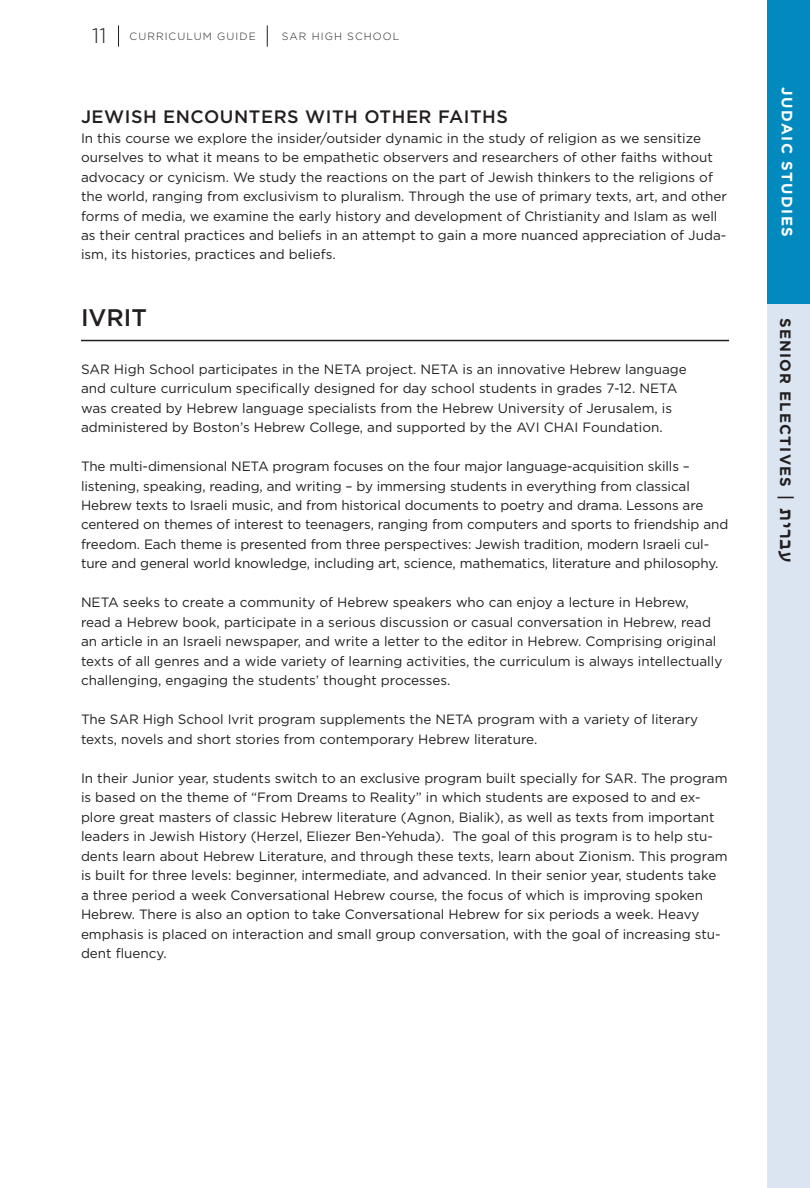
<style>
.page{position:relative;width:810px;height:1188px;background:#fff}
.page>*{position:absolute;margin:0;border:0;box-sizing:border-box;transform-origin:0 0}
.t1{font:500 24px "Gotham";color:#231f20}
.t2{font:300 21px "Gotham";color:#231f20}
.t3{font:500 18px "Gotham";letter-spacing:.03em;color:#231f20}
.t4{font:700 18px "Lucida Grande";color:#231f20}
.t5{font:700 15px "Gotham";letter-spacing:.08em;color:#231f20}
.t6{font:700 15px "Gotham";letter-spacing:.1em;color:#fff}
.t7{font:13.5px/19.5px "Gotham";color:#231f20}
.t8{font:300 10.5px "Gotham";letter-spacing:.1em;color:#231f20}
.s1{font-family:"Lucida Grande";font-size:18px}
</style>
<div class="page">
<svg style="left:118px;top:25px;width:1px;height:22px"></svg>
<svg style="left:267px;top:25px;width:1px;height:22px"></svg>
<hr style="left:81px;top:340px;width:648px;height:1px;background:#231f20">
<div style="left:768px;top:303px;width:42px;height:885px;background:#dbe5f1"></div>
<div style="left:768px;top:0;width:42px;height:303px;background:#028abf"></div>
<h2 class="t2" style="left:92px;top:25px;width:16px">11</h2>
<p class="t8" style="left:130px;top:30px;width:128px">CURRICULUM GUIDE</p>
<p class="t8" style="left:282px;top:30px;width:119px">SAR HIGH SCHOOL</p>
<h3 class="t3" style="left:81px;top:106px;width:429px">JEWISH ENCOUNTERS WITH OTHER FAITHS</h3>
<p class="t7" style="left:81px;top:128px;width:648px">In this course we explore the insider/outsider dynamic in the study of religion as we sensitize ourselves to what it means to be empathetic observers and researchers of other faiths without advocacy or cynicism. We study the reactions on the part of Jewish thinkers to the religions of the world, ranging from exclusivism to pluralism. Through the use of primary texts, art, and other forms of media, we examine the early history and development of Christianity and Islam as well as their central practices and beliefs in an attempt to gain a more nuanced appreciation of Juda&shy;ism, its histories, practices and beliefs.</p>
<h1 class="t1" style="left:81px;top:304px;width:68px">IVRIT</h1>
<p class="t7" style="left:81px;top:359px;width:607px">SAR High School participates in the NETA project. NETA is an innovative Hebrew language and culture curriculum specifically designed for day school students in grades 7-12. NETA was created by Hebrew language specialists from the Hebrew University of Jerusalem, is administered by Boston’s Hebrew College, and supported by the AVI CHAI Foundation.</p>
<p class="t7" style="left:81px;top:456px;width:649px">The multi-dimensional NETA program focuses on the four major language-acquisition skills – listening, speaking, reading, and writing – by immersing students in everything from classical Hebrew texts to Israeli music, and from historical documents to poetry and drama. Lessons are centered on themes of interest to teenagers, ranging from computers and sports to friendship and freedom. Each theme is presented from three perspectives: Jewish tradition, modern Israeli cul&shy;ture and general world knowledge, including art, science, mathematics, literature and philosophy.</p>
<p class="t7" style="left:81px;top:593px;width:643px">NETA seeks to create a community of Hebrew speakers who can enjoy a lecture in Hebrew,<br>read a Hebrew book, participate in a serious discussion or casual conversation in Hebrew, read an article in an Israeli newspaper, and write a letter to the editor in Hebrew. Comprising original texts of all genres and a wide variety of learning activities, the curriculum is always intellectually challenging, engaging the students’ thought processes.</p>
<p class="t7" style="left:81px;top:710px;width:619px">The SAR High School Ivrit program supplements the NETA program with a variety of literary texts, novels and short stories from contemporary Hebrew literature.</p>
<p class="t7" style="left:81px;top:768px;width:648px">In their Junior year, students switch to an exclusive program built specially for SAR. The program is based on the theme of “From Dreams to Reality” in which students are exposed to and ex&shy;plore great masters of classic Hebrew literature (Agnon, Bialik), as well as texts from important leaders in Jewish History (Herzel, Eliezer Ben-Yehuda). The goal of this program is to help stu&shy;dents learn about Hebrew Literature, and through these texts, learn about Zionism. This program is built for three levels: beginner, intermediate, and advanced. In their senior year, students take<br>a three period a week Conversational Hebrew course, the focus of which is improving spoken Hebrew. There is also an option to take Conversational Hebrew for six periods a week. Heavy emphasis is placed on interaction and small group conversation, with the goal of increasing stu&shy;dent fluency.</p>
<p class="t6" style="left:796px;top:87px;width:151px;rotate:90deg">JUDAIC STUDIES</p>
<p class="t5" style="left:794px;top:318px;width:185px;rotate:90deg">SENIOR ELECTIVES <span class="s1">|</span></p>
<h3 class="t4" style="left:801px;top:508px;width:56px;rotate:90deg">ת ברי ע</h3>
</div>
